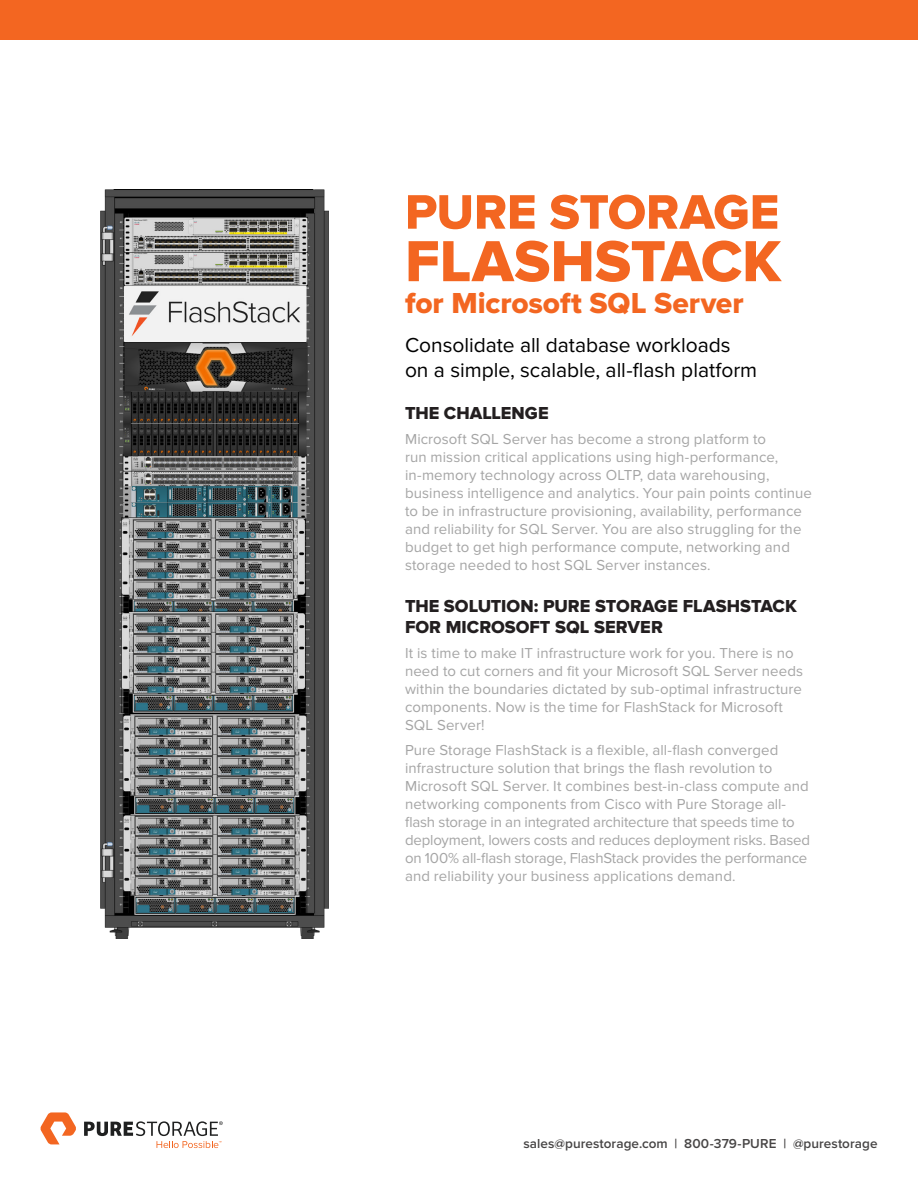
<style>
.page{position:relative;width:918px;height:1188px;background:#fff}
.page>*{position:absolute;margin:0;border:0;box-sizing:border-box;transform-origin:0 0}
.t1{font:60px "Proxima Nova Extrabld";letter-spacing:-.005em;color:#f36621}
.t2{font:50.25px "Proxima Nova Extrabld";letter-spacing:-.005em;color:#f36621}
.t3{font:30px "Proxima Nova Extrabld";letter-spacing:-.005em;color:#f36621}
.t4{font:21px/25.2px "Proxima Nova";color:#000}
.t5{font:18px/21.6px "Proxima Nova Extrabld";color:#231f20}
.t6{font:15px/18px "Proxima Nova";letter-spacing:.005em;color:#a5a5a5}
.t7{font:600 13.5px "Proxima Nova";letter-spacing:.005em;color:#474545}
</style>
<div class="page">
<svg style="left:40px;top:1112px;width:36px;height:32px"></svg>
<svg style="left:84px;top:1121px;width:139px;height:27px"></svg>
<div style="left:0;top:0;width:918px;height:40px;background:#f36621"></div>
<img style="left:101px;top:189px;width:227px;height:750px">
<p class="t2" style="left:405px;top:183px;width:376px">PURE STORAGE</p>
<p class="t1" style="left:405px;top:227px;width:378px">FLASHSTACK</p>
<p class="t3" style="left:405px;top:286px;width:340px">for Microsoft SQL Server</p>
<p class="t4" style="left:405px;top:333px;width:354px">Consolidate all database workloads on a simple, scalable, all-flash platform</p>
<p class="t5" style="left:405px;top:403px;width:145px">THE CHALLENGE</p>
<p class="t6" style="left:405px;top:430px;width:409px">Microsoft SQL Server has become a strong platform to<br>run mission critical applications using high-performance, in-memory technology across OLTP, data warehousing, business intelligence and analytics. Your pain points continue to be in infrastructure provisioning, availability, performance and reliability for SQL Server. You are also struggling for the budget to get high performance compute, networking and storage needed to host SQL Server instances.</p>
<p class="t5" style="left:405px;top:595px;width:393px">THE SOLUTION: PURE STORAGE FLASHSTACK<br>FOR MICROSOFT SQL SERVER</p>
<p class="t6" style="left:405px;top:644px;width:400px">It is time to make IT infrastructure work for you. There is no need to cut corners and fit your Microsoft SQL Server needs within the boundaries dictated by sub-optimal infrastructure components. Now is the time for FlashStack for Microsoft SQL Server!</p>
<p class="t6" style="left:405px;top:741px;width:407px">Pure Storage FlashStack is a flexible, all-flash converged infrastructure solution that brings the flash revolution to Microsoft SQL Server. It combines best-in-class compute and networking components from Cisco with Pure Storage all&shy;flash storage in an integrated architecture that speeds time to deployment, lowers costs and reduces deployment risks. Based on 100% all-flash storage, FlashStack provides the performance and reliability your business applications demand.</p>
<p class="t7" style="left:523px;top:1136px;width:356px">sales@purestorage.com | 800-379-PURE | @purestorage</p>
</div>
